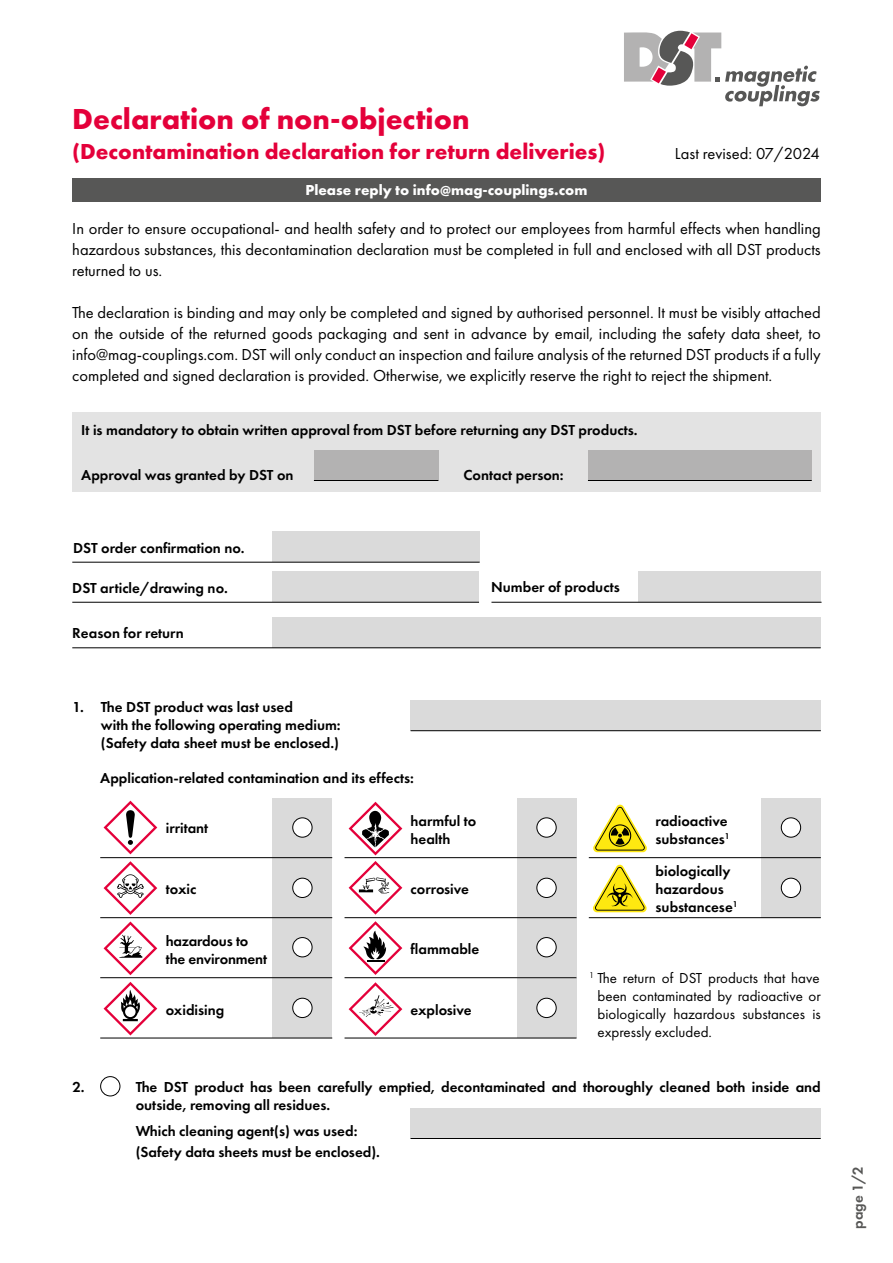
<style>
.page{position:relative;width:893px;height:1263px;background:#fff}
.page>*{position:absolute;margin:0;border:0;box-sizing:border-box;transform-origin:0 0}
.t1{font:700 30px "Futura PT";color:#e4003a}
.t2{font:700 22.5px "Futura PT";color:#e4003a}
.t3{font:16.5px/21px "Futura PT";color:#000;text-align:justify}
.t4{font:600 15px/18px "Futura PT";color:#000}
.t5{font:15px/18px "Futura PT";color:#000;text-align:justify}
.t6{font:700 15px "Futura PT";color:#fff}
.t7{font:600 15px "Futura PT";color:#575756}
</style>
<div class="page">
<div style="left:72px;top:178px;width:749px;height:24px;background:#575756"></div>
<svg style="left:624px;top:31px;width:196px;height:75px"></svg>
<div style="left:72px;top:413px;width:749px;height:79px;background:#e3e3e3"></div>
<div style="left:314px;top:450px;width:124px;height:30px;background:#b3b2b2"></div>
<div style="left:588px;top:450px;width:224px;height:30px;background:#b3b2b2"></div>
<hr style="left:314px;top:480px;width:124px;height:1px;background:#000">
<hr style="left:588px;top:480px;width:224px;height:1px;background:#000">
<div style="left:100px;top:1076px;width:20px;height:20px;border:1px solid #000;border-radius:50%"></div>
<div style="left:411px;top:1108px;width:410px;height:30px;background:#dadada"></div>
<hr style="left:411px;top:1138px;width:410px;height:1px;background:#000">
<div style="left:411px;top:700px;width:410px;height:30px;background:#dadada"></div>
<hr style="left:411px;top:730px;width:410px;height:1px;background:#000">
<div style="left:761px;top:858px;width:60px;height:60px;background:#dadada"></div>
<div style="left:781px;top:878px;width:20px;height:19px;background:#fff;border-radius:50%"></div>
<div style="left:781px;top:878px;width:20px;height:20px;border:1px solid #000;border-radius:50%"></div>
<div style="left:761px;top:798px;width:60px;height:59px;background:#dadada"></div>
<div style="left:781px;top:818px;width:20px;height:19px;background:#fff;border-radius:50%"></div>
<div style="left:781px;top:817px;width:20px;height:20px;border:1px solid #000;border-radius:50%"></div>
<div style="left:517px;top:917px;width:59px;height:60px;background:#dadada"></div>
<div style="left:537px;top:937px;width:19px;height:20px;background:#fff;border-radius:50%"></div>
<div style="left:536px;top:937px;width:21px;height:20px;border:1px solid #000;border-radius:50%"></div>
<div style="left:517px;top:858px;width:59px;height:60px;background:#dadada"></div>
<div style="left:537px;top:878px;width:19px;height:19px;background:#fff;border-radius:50%"></div>
<div style="left:536px;top:878px;width:21px;height:20px;border:1px solid #000;border-radius:50%"></div>
<div style="left:517px;top:798px;width:59px;height:59px;background:#dadada"></div>
<div style="left:537px;top:818px;width:19px;height:19px;background:#fff;border-radius:50%"></div>
<div style="left:536px;top:817px;width:21px;height:20px;border:1px solid #000;border-radius:50%"></div>
<div style="left:517px;top:978px;width:59px;height:60px;background:#dadada"></div>
<div style="left:537px;top:998px;width:19px;height:19px;background:#fff;border-radius:50%"></div>
<div style="left:536px;top:998px;width:21px;height:20px;border:1px solid #000;border-radius:50%"></div>
<div style="left:273px;top:917px;width:59px;height:60px;background:#dadada"></div>
<div style="left:293px;top:937px;width:19px;height:20px;background:#fff;border-radius:50%"></div>
<div style="left:292px;top:937px;width:20px;height:20px;border:1px solid #000;border-radius:50%"></div>
<div style="left:273px;top:858px;width:59px;height:60px;background:#dadada"></div>
<div style="left:293px;top:878px;width:19px;height:19px;background:#fff;border-radius:50%"></div>
<div style="left:292px;top:878px;width:20px;height:20px;border:1px solid #000;border-radius:50%"></div>
<div style="left:273px;top:798px;width:59px;height:59px;background:#dadada"></div>
<div style="left:293px;top:818px;width:19px;height:19px;background:#fff;border-radius:50%"></div>
<div style="left:292px;top:817px;width:20px;height:20px;border:1px solid #000;border-radius:50%"></div>
<div style="left:273px;top:978px;width:59px;height:60px;background:#dadada"></div>
<div style="left:293px;top:998px;width:19px;height:19px;background:#fff;border-radius:50%"></div>
<div style="left:292px;top:998px;width:20px;height:20px;border:1px solid #000;border-radius:50%"></div>
<svg style="left:104px;top:801px;width:53px;height:53px"></svg>
<svg style="left:349px;top:921px;width:53px;height:54px"></svg>
<svg style="left:349px;top:982px;width:53px;height:54px"></svg>
<svg style="left:104px;top:982px;width:53px;height:53px"></svg>
<svg style="left:349px;top:861px;width:53px;height:54px"></svg>
<svg style="left:104px;top:861px;width:53px;height:54px"></svg>
<svg style="left:104px;top:921px;width:53px;height:54px"></svg>
<svg style="left:349px;top:802px;width:53px;height:53px"></svg>
<svg style="left:593px;top:864px;width:54px;height:48px"></svg>
<svg style="left:593px;top:804px;width:54px;height:48px"></svg>
<hr style="left:100px;top:977px;width:232px;height:1px;background:#000">
<hr style="left:345px;top:977px;width:231px;height:1px;background:#000">
<hr style="left:100px;top:857px;width:232px;height:1px;background:#000">
<hr style="left:345px;top:857px;width:231px;height:1px;background:#000">
<hr style="left:589px;top:857px;width:232px;height:1px;background:#000">
<hr style="left:100px;top:917px;width:232px;height:1px;background:#000">
<hr style="left:345px;top:917px;width:231px;height:1px;background:#000">
<hr style="left:589px;top:917px;width:232px;height:1px;background:#000">
<hr style="left:100px;top:1038px;width:232px;height:1px;background:#000">
<hr style="left:345px;top:1038px;width:231px;height:1px;background:#000">
<div style="left:273px;top:617px;width:548px;height:31px;background:#dadada"></div>
<div style="left:273px;top:532px;width:207px;height:30px;background:#dadada"></div>
<div style="left:638px;top:572px;width:183px;height:30px;background:#dadada"></div>
<div style="left:273px;top:572px;width:206px;height:30px;background:#dadada"></div>
<hr style="left:72px;top:562px;width:408px;height:1px;background:#000">
<hr style="left:491px;top:602px;width:330px;height:1px;background:#000">
<hr style="left:72px;top:602px;width:407px;height:1px;background:#000">
<hr style="left:72px;top:647px;width:749px;height:1px;background:#000">
<h1 class="t1" style="left:72px;top:100px;width:399px">Declaration of non-objection</h1>
<h2 class="t2" style="left:72px;top:137px;width:535px">(Decontamination declaration for return deliveries)</h2>
<p class="t6" style="left:305px;top:181px;width:284px">Please reply to info@mag-couplings.com</p>
<p class="t3" style="left:675px;top:143px;width:147px">Last revised: 07/2024</p>
<p class="t3" style="left:72px;top:217px;width:750px">In order to ensure occupational- and health safety and to protect our employees from harmful effects when handling hazardous substances, this decontamination declaration must be completed in full and enclosed with all DST products returned to us.</p>
<p class="t3" style="left:72px;top:301px;width:750px">The declaration is binding and may only be completed and signed by authorised personnel. It must be visibly attached on the outside of the returned goods packaging and sent in advance by email, including the safety data sheet, to info@mag-couplings.com. DST will only conduct an inspection and failure analysis of the returned DST products if a fully completed and signed declaration is provided. Otherwise, we explicitly reserve the right to reject the shipment.</p>
<p class="t4" style="left:81px;top:421px;width:558px">It is mandatory to obtain written approval from DST before returning any DST products.</p>
<p class="t4" style="left:81px;top:466px;width:214px">Approval was granted by DST on</p>
<p class="t4" style="left:464px;top:466px;width:102px">Contact person:</p>
<p class="t4" style="left:73px;top:538px;width:173px">DST order confirmation no.</p>
<p class="t4" style="left:72px;top:579px;width:157px">DST article/drawing no.</p>
<p class="t4" style="left:491px;top:578px;width:130px">Number of products</p>
<p class="t4" style="left:72px;top:624px;width:113px">Reason for return</p>
<p class="t4" style="left:101px;top:698px;width:241px;text-indent:-28px">1. The DST product was last used<br>with the following operating medium: (Safety data sheet must be enclosed.)</p>
<p class="t4" style="left:72px;top:1078px;width:14px">2.</p>
<p class="t4" style="left:100px;top:769px;width:315px">Application-related contamination and its effects:</p>
<p class="t4" style="left:166px;top:819px;width:44px">irritant</p>
<p class="t4" style="left:166px;top:880px;width:32px">toxic</p>
<p class="t4" style="left:166px;top:931px;width:103px">hazardous to the environment</p>
<p class="t4" style="left:166px;top:1000px;width:60px">oxidising</p>
<p class="t4" style="left:411px;top:812px;width:67px">harmful to health</p>
<p class="t4" style="left:411px;top:879px;width:60px">corrosive</p>
<p class="t4" style="left:411px;top:940px;width:70px">flammable</p>
<p class="t4" style="left:411px;top:1001px;width:63px">explosive</p>
<p class="t4" style="left:655px;top:812px;width:76px">radioactive substances<sup>1</sup></p>
<p class="t4" style="left:656px;top:861px;width:84px">biologically hazardous substancese<sup>1</sup></p>
<p class="t5" style="left:598px;top:969px;width:225px;text-indent:-8px"><sup>1</sup> The return of DST products that have been contaminated by radioactive or biologically hazardous substances is expressly excluded.</p>
<p class="t4" style="left:136px;top:1078px;width:686px">The DST product has been carefully emptied, decontaminated and thoroughly cleaned both inside and outside, removing all residues.</p>
<p class="t4" style="left:136px;top:1120px;width:246px;line-height:21px">Which cleaning agent(s) was used: (Safety data sheets must be enclosed).</p>
<p class="t7" style="left:848px;top:1229px;width:64px;rotate:-90deg">page 1/2</p>
</div>
